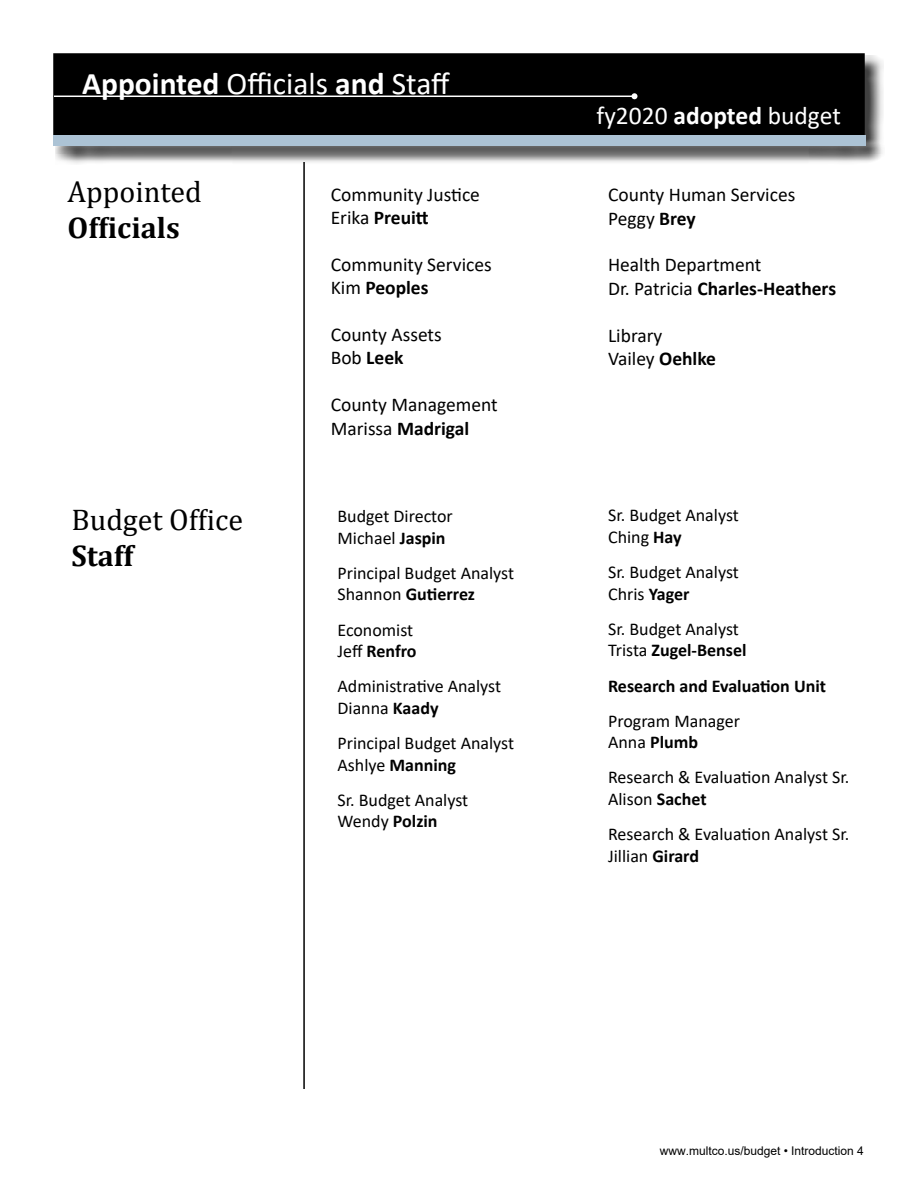
<style>
.page{position:relative;width:918px;height:1188px;background:#fff}
.page>*{position:absolute;margin:0;border:0;box-sizing:border-box;transform-origin:0 0}
.t1{font:31.5px "Calibri";color:#fff}
.t2{font:30px "Cambria";color:#000}
.t3{font:700 30px "Cambria";color:#000}
.t4{font:25.5px "Calibri";color:#fff}
.t5{font:19.5px/23.4px "Calibri";color:#000}
.t6{font:18px/21.6px "Calibri";color:#000}
.t7{font:700 18px "Calibri";color:#000}
.t8{font:12px "Arial";color:#000}
.s1{font-weight:700}
</style>
<div class="page">
<hr style="left:303px;top:162px;width:2px;height:927px;background:#000">
<div style="left:54px;top:54px;width:810px;height:80px;background:#000"></div>
<div style="left:53px;top:53px;width:812px;height:82px;border:2px solid #000"></div>
<hr style="left:54px;top:96px;width:580px;height:1px;background:#fff">
<svg style="left:632px;top:93px;width:6px;height:6px"></svg>
<div style="left:55px;top:137px;width:829px;height:28px;background:#000;opacity:.75"></div>
<div style="left:53px;top:135px;width:812px;height:10px;background:#acc3d5"></div>
<h1 class="t1" style="left:82px;top:61px;width:369px"><span class="s1">Appointed</span> Officials <span class="s1">and</span> Staff</h1>
<h2 class="t2" style="left:68px;top:174px;width:136px">Appointed</h2>
<h2 class="t3" style="left:68px;top:206px;width:114px">Officials</h2>
<h2 class="t2" style="left:71px;top:502px;width:173px">Budget Office</h2>
<h2 class="t3" style="left:71px;top:534px;width:63px">Staff</h2>
<p class="t5" style="left:331px;top:182px;width:151px">Community Justice<br>Erika <span class="s1">Preuitt</span></p>
<p class="t5" style="left:331px;top:252px;width:163px">Community Services<br>Kim <span class="s1">Peoples</span></p>
<p class="t5" style="left:331px;top:322px;width:113px">County Assets<br>Bob <span class="s1">Leek</span></p>
<p class="t5" style="left:331px;top:392px;width:168px">County Management<br>Marissa <span class="s1">Madrigal</span></p>
<p class="t6" style="left:338px;top:505px;width:117px">Budget Director<br>Michael <span class="s1">Jaspin</span></p>
<p class="t6" style="left:338px;top:562px;width:178px">Principal Budget Analyst<br>Shannon <span class="s1">Gutierrez</span></p>
<p class="t6" style="left:338px;top:618px;width:81px">Economist<br>Jeff <span class="s1">Renfro</span></p>
<p class="t6" style="left:338px;top:675px;width:165px">Administrative Analyst<br>Dianna <span class="s1">Kaady</span></p>
<p class="t6" style="left:338px;top:732px;width:178px">Principal Budget Analyst<br>Ashlye <span class="s1">Manning</span></p>
<p class="t6" style="left:338px;top:788px;width:132px">Sr. Budget Analyst<br>Wendy <span class="s1">Polzin</span></p>
<h3 class="t4" style="left:597px;top:98px;width:246px">fy2020 <span class="s1">adopted</span> budget</h3>
<p class="t5" style="left:608px;top:183px;width:189px">County Human Services<br>Peggy <span class="s1">Brey</span></p>
<p class="t5" style="left:608px;top:253px;width:230px">Health Department<br>Dr. Patricia <span class="s1">Charles-Heathers</span></p>
<p class="t5" style="left:608px;top:323px;width:109px">Library<br>Vailey <span class="s1">Oehlke</span></p>
<p class="t6" style="left:608px;top:504px;width:132px">Sr. Budget Analyst<br>Ching <span class="s1">Hay</span></p>
<p class="t6" style="left:608px;top:561px;width:132px">Sr. Budget Analyst<br>Chris <span class="s1">Yager</span></p>
<p class="t6" style="left:608px;top:618px;width:140px">Sr. Budget Analyst<br>Trista <span class="s1">Zugel-Bensel</span></p>
<p class="t7" style="left:608px;top:673px;width:220px">Research and Evaluation Unit</p>
<p class="t6" style="left:608px;top:709px;width:133px">Program Manager<br>Anna <span class="s1">Plumb</span></p>
<p class="t6" style="left:608px;top:766px;width:243px">Research &amp; Evaluation Analyst Sr.<br>Alison <span class="s1">Sachet</span></p>
<p class="t6" style="left:608px;top:823px;width:243px">Research &amp; Evaluation Analyst Sr.<br>Jillian <span class="s1">Girard</span></p>
<p class="t8" style="left:660px;top:1143px;width:206px">www.multco.us/budget • Introduction 4</p>
</div>
